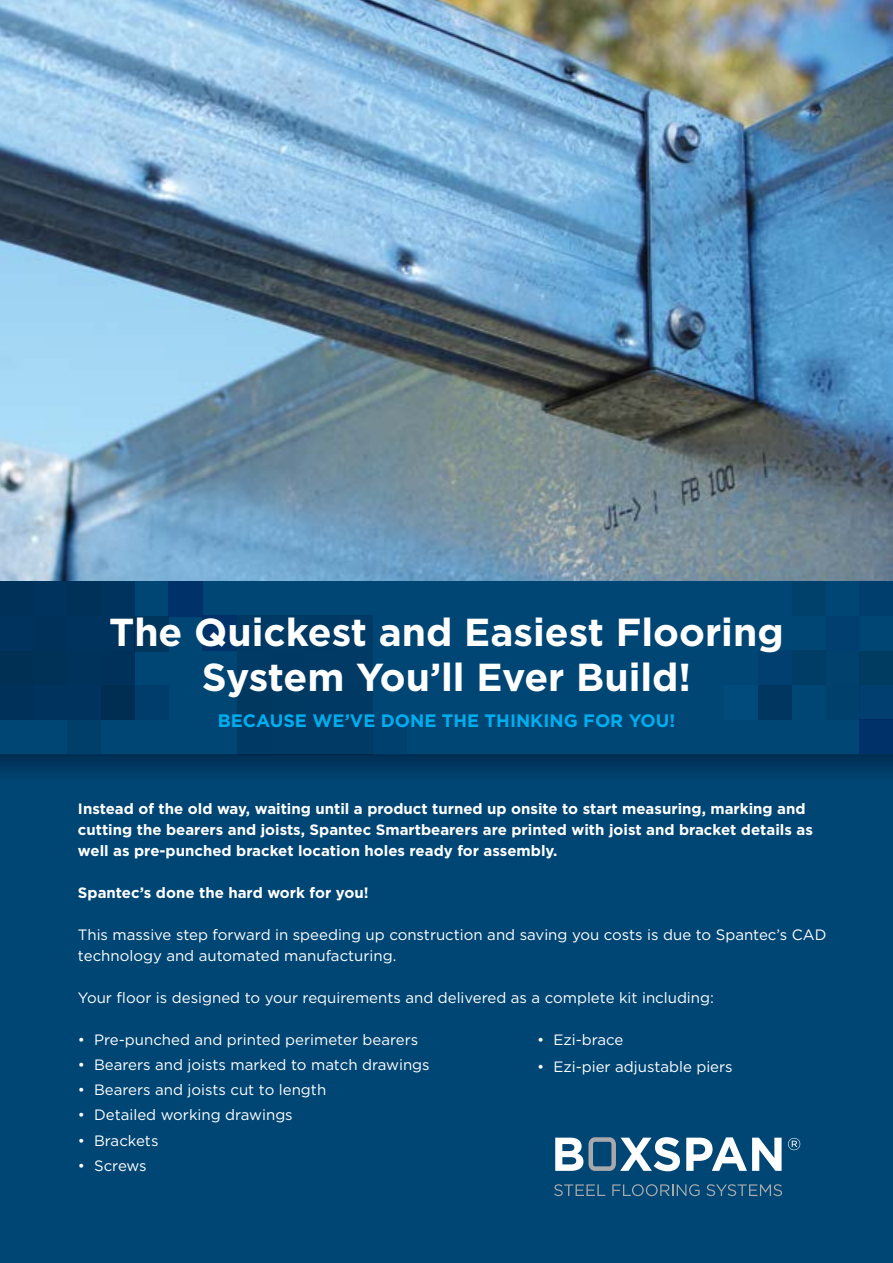
<style>
.page{position:relative;width:893px;height:1263px;background:#fff}
.page>*{position:absolute;margin:0;border:0;box-sizing:border-box;transform-origin:0 0}
.t1{font:700 39px/45px "Gotham";color:#fff;text-align:center}
.t2{font:700 18px "Gotham";color:#00aeef}
.t3{font:15px/21px "Gotham";color:#fff}
.t4{font:700 15px/21px "Gotham";color:#fff}
</style>
<div class="page">
<img style="left:0;top:0;width:893px;height:581px">
<div style="left:0;top:581px;width:893px;height:682px;background:#004674"></div>
<svg style="left:0;top:754px;width:893px;height:19px;fill:#00355d"></svg>
<div style="left:0;top:650px;width:33px;height:35px;background:#003054"></div>
<div style="left:33px;top:650px;width:34px;height:35px;background:#003157"></div>
<div style="left:0;top:581px;width:33px;height:35px;background:#003159"></div>
<div style="left:0;top:616px;width:33px;height:35px;background:#00335d"></div>
<div style="left:33px;top:616px;width:34px;height:35px;background:#00315b"></div>
<div style="left:67px;top:685px;width:34px;height:35px;background:#00335d"></div>
<div style="left:101px;top:685px;width:34px;height:35px;background:#002e52"></div>
<div style="left:67px;top:650px;width:34px;height:35px;background:#00335b"></div>
<div style="left:101px;top:650px;width:34px;height:35px;background:#00315b"></div>
<div style="left:0;top:685px;width:33px;height:35px;background:#00315b"></div>
<div style="left:67px;top:581px;width:34px;height:35px;background:#003259"></div>
<div style="left:135px;top:685px;width:34px;height:35px;background:#003d6c"></div>
<div style="left:67px;top:720px;width:34px;height:34px;background:#003f69"></div>
<div style="left:134px;top:616px;width:34px;height:35px;background:#00365b"></div>
<div style="left:169px;top:581px;width:34px;height:35px;background:#003169"></div>
<div style="left:203px;top:616px;width:34px;height:35px;background:#003169"></div>
<div style="left:859px;top:650px;width:34px;height:35px;background:#003b62"></div>
<div style="left:826px;top:650px;width:33px;height:35px;background:#00416d"></div>
<div style="left:859px;top:581px;width:34px;height:35px;background:#003f6d"></div>
<div style="left:859px;top:616px;width:34px;height:35px;background:#004674"></div>
<div style="left:826px;top:616px;width:33px;height:35px;background:#003f70"></div>
<div style="left:758px;top:685px;width:34px;height:35px;background:#00365f"></div>
<div style="left:792px;top:650px;width:34px;height:35px;background:#003d66"></div>
<div style="left:758px;top:650px;width:34px;height:35px;background:#003f70"></div>
<div style="left:859px;top:685px;width:34px;height:35px;background:#003f70"></div>
<div style="left:792px;top:581px;width:34px;height:35px;background:#00416c"></div>
<div style="left:724px;top:685px;width:34px;height:35px;background:#004a7c"></div>
<div style="left:826px;top:685px;width:33px;height:35px;background:#00406c"></div>
<div style="left:859px;top:720px;width:34px;height:34px;background:#003169"></div>
<div style="left:237px;top:685px;width:34px;height:34px;background:#003860"></div>
<div style="left:271px;top:685px;width:34px;height:34px;background:#003962"></div>
<div style="left:237px;top:616px;width:34px;height:34px;background:#003963"></div>
<div style="left:237px;top:650px;width:34px;height:35px;background:#003a65"></div>
<div style="left:271px;top:650px;width:34px;height:35px;background:#003964"></div>
<div style="left:305px;top:720px;width:33px;height:34px;background:#003a65"></div>
<div style="left:305px;top:685px;width:33px;height:34px;background:#003a64"></div>
<div style="left:339px;top:685px;width:33px;height:34px;background:#003964"></div>
<div style="left:237px;top:720px;width:34px;height:34px;background:#003964"></div>
<div style="left:305px;top:616px;width:33px;height:34px;background:#003963"></div>
<div style="left:373px;top:719px;width:33px;height:35px;background:#00406f"></div>
<svg style="left:686px;top:1137px;width:96px;height:34px"></svg>
<svg style="left:555px;top:1137px;width:125px;height:34px"></svg>
<svg style="left:788px;top:1138px;width:12px;height:12px"></svg>
<svg style="left:554px;top:1184px;width:51px;height:12px"></svg>
<svg style="left:612px;top:1184px;width:88px;height:12px"></svg>
<svg style="left:706px;top:1184px;width:76px;height:12px"></svg>
<h1 class="t1" style="left:109px;top:609px;width:676px">The Quickest and Easiest Flooring<br>System You’ll Ever Build!</h1>
<p class="t2" style="left:218px;top:708px;width:459px">Because we’ve done the thi nki ng for you!</p>
<p class="t4" style="left:78px;top:798px;width:736px">Instead of the old way, waiting until a product turned up onsite to start measuring, marking and cutting the bearers and joists, Spantec Smartbearers are printed with joist and bracket details as well as pre-punched bracket location holes ready for assembly.</p>
<p class="t4" style="left:78px;top:882px;width:292px">Spantec’s done the hard work for you!</p>
<p class="t3" style="left:78px;top:923px;width:750px">This massive step forward in speeding up construction and saving you costs is due to Spantec’s CAD technology and automated manufacturing.</p>
<p class="t3" style="left:78px;top:986px;width:637px">Your floor is designed to your requirements and delivered as a complete kit including:</p>
<p class="t3" style="left:78px;top:1028px;width:342px">• Pre-punched and printed perimeter bearers</p>
<p class="t3" style="left:78px;top:1054px;width:353px">• Bearers and joists marked to match drawings</p>
<p class="t3" style="left:78px;top:1079px;width:250px">• Bearers and joists cut to length</p>
<p class="t3" style="left:78px;top:1104px;width:216px">• Detailed working drawings</p>
<p class="t3" style="left:78px;top:1129px;width:82px">• Brackets</p>
<p class="t3" style="left:78px;top:1155px;width:70px">• Screws</p>
<p class="t3" style="left:537px;top:1029px;width:88px">• Ezi-brace</p>
<p class="t3" style="left:537px;top:1056px;width:197px">• Ezi-pier adjustable piers</p>
</div>
